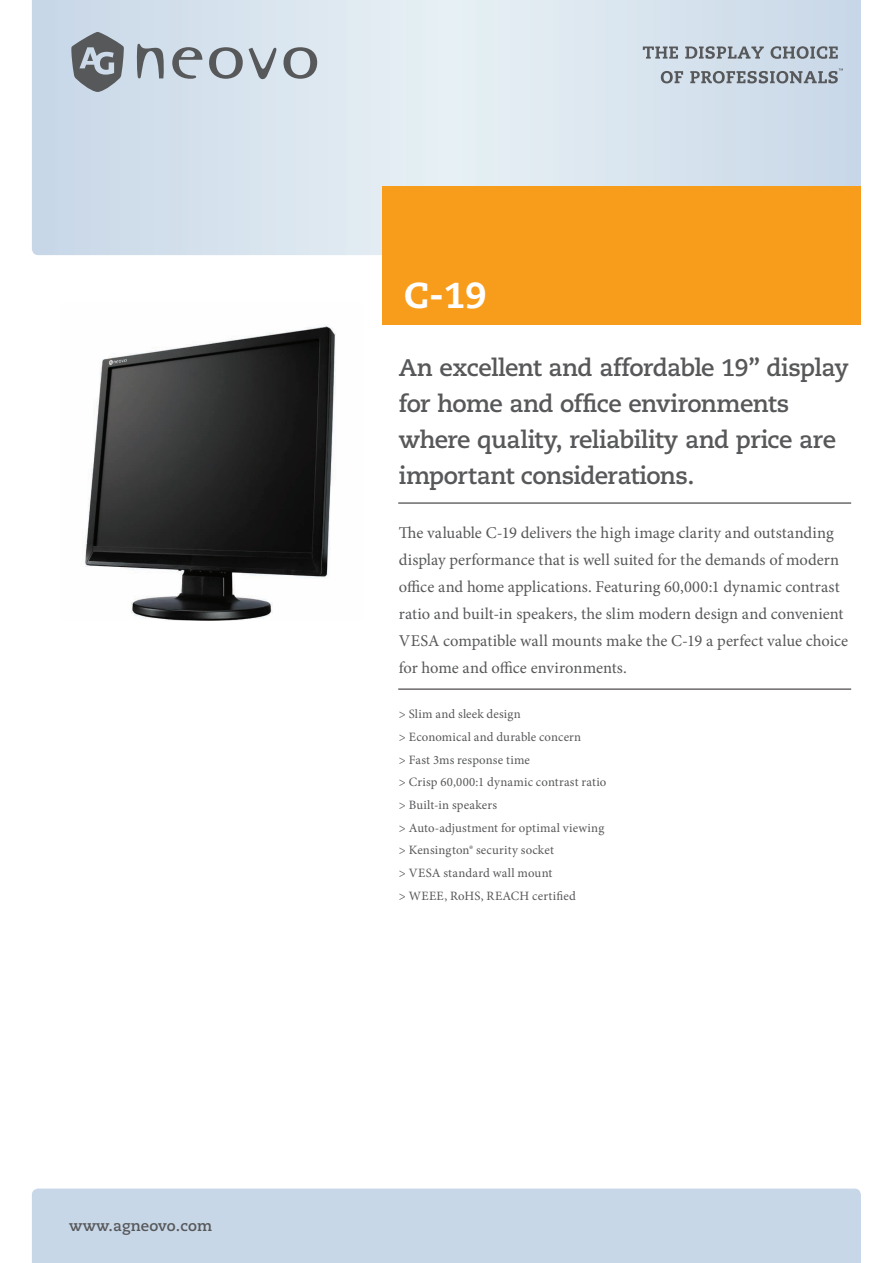
<style>
.page{position:relative;width:893px;height:1263px;background:#fff}
.page>*{position:absolute;margin:0;border:0;box-sizing:border-box;transform-origin:0 0}
.t1{font:800 36px "Caecilia";color:#fff}
.t2{font:700 24px/36px "Caecilia";letter-spacing:-.025em;color:#57585a}
.t3{font:16.5px/27px "Minion Pro";color:#57585a}
.t4{font:700 15px "Caecilia";letter-spacing:.01em;color:#57585a}
.t5{font:12.75px/22.6px "Minion Pro";letter-spacing:.015em;color:#57585a}
</style>
<div class="page">
<svg style="left:32px;top:0;width:829px;height:255px;background:#d7e3ed"></svg>
<div style="left:32px;top:1188px;width:829px;height:75px;background:#c8d7e8"></div>
<div style="left:383px;top:187px;width:478px;height:138px;background:#f89c1c"></div>
<img style="left:85px;top:325px;width:251px;height:296px">
<svg style="left:70px;top:32px;width:247px;height:60px;background:#b3bcc5"></svg>
<svg style="left:643px;top:47px;width:35px;height:12px"></svg>
<svg style="left:685px;top:46px;width:79px;height:13px"></svg>
<svg style="left:770px;top:46px;width:68px;height:13px"></svg>
<svg style="left:661px;top:71px;width:22px;height:12px"></svg>
<svg style="left:690px;top:68px;width:153px;height:15px;background:#a2abb5"></svg>
<hr style="left:398px;top:689px;width:453px;height:1px;background:#231f20">
<hr style="left:398px;top:503px;width:453px;height:1px;background:#231f20">
<p class="t4" style="left:69px;top:1217px;width:144px">www.agneovo.com</p>
<h1 class="t1" style="left:404px;top:273px;width:84px">C-19</h1>
<h2 class="t2" style="left:399px;top:350px;width:452px">An excellent and affordable 19” display for home and office environments where quality, reliability and price are important considerations.</h2>
<p class="t3" style="left:399px;top:519px;width:451px">The valuable C-19 delivers the high image clarity and outstanding display performance that is well suited for the demands of modern office and home applications. Featuring 60,000:1 dynamic contrast ratio and built-in speakers, the slim modern design and convenient VESA compatible wall mounts make the C-19 a perfect value choice for home and office environments.</p>
<p class="t5" style="left:399px;top:703px;width:209px">&gt; Slim and sleek design<br>&gt; Economical and durable concern<br>&gt; Fast 3ms response time<br>&gt; Crisp 60,000:1 dynamic contrast ratio &gt; Built-in speakers<br>&gt; Auto-adjustment for optimal viewing &gt; Kensington® security socket<br>&gt; VESA standard wall mount<br>&gt; WEEE, RoHS, REACH certified</p>
</div>
